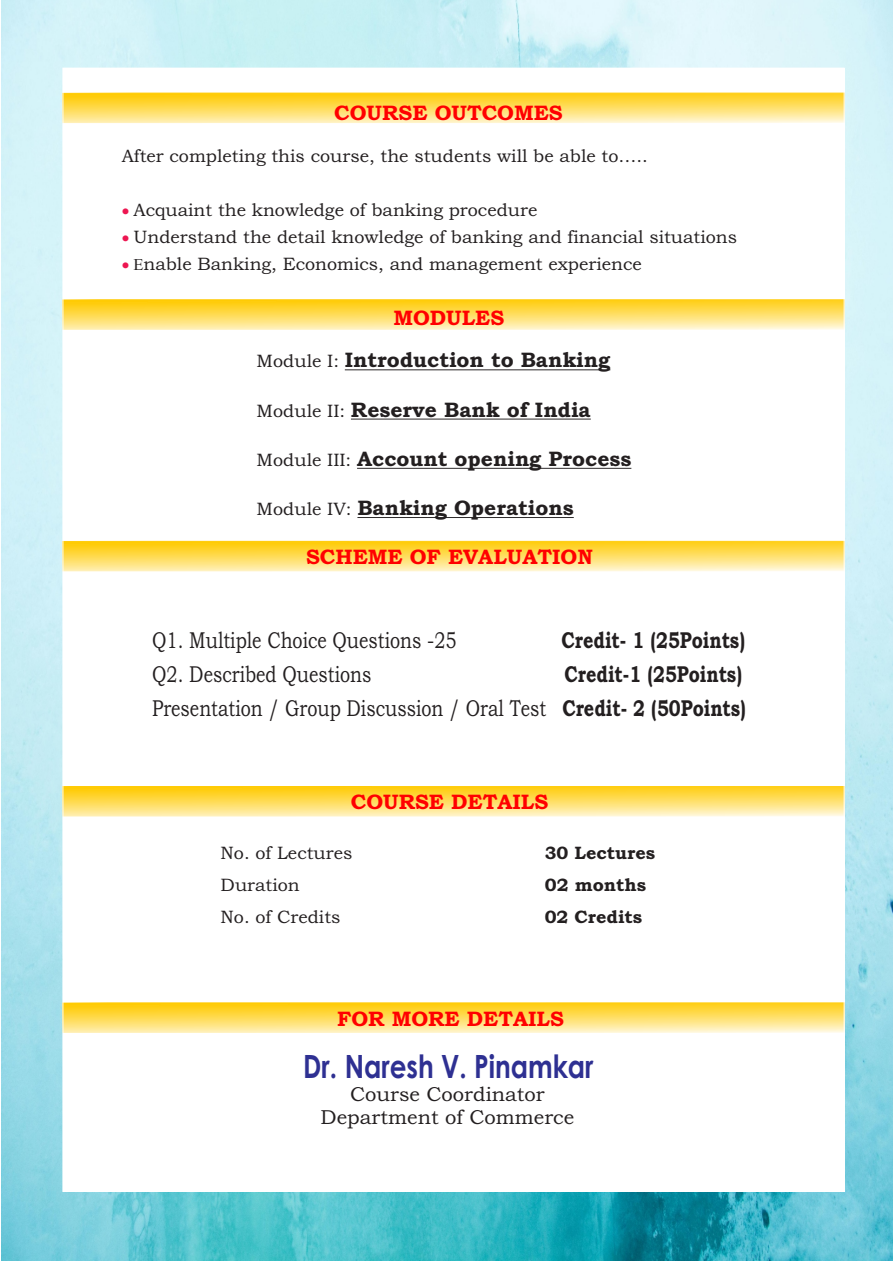
<style>
.page{position:relative;width:893px;height:1263px;background:#fff}
.page>*{position:absolute;margin:0;border:0;box-sizing:border-box;transform-origin:0 0}
.t1{font:700 32.1px "Century Gothic";color:#2e3092;scale:.82 1}
.t2{font:23.1px/34px "Bookman Old Style";color:#231f20;text-align:right;scale:.78 1}
.t3{font:700 23.1px "Bookman Old Style";color:#231f20;scale:.78 1}
.t4{font:700 21px "Bookman Old Style";color:#231f20}
.t5{font:700 21px "Bookman Old Style";color:#f00}
.t6{font:20.25px/22.8px "Bookman Old Style";color:#231f20;text-align:center}
.t7{font:18px "Bookman Old Style";color:#231f20}
.t8{font:700 18px "Bookman Old Style";color:#231f20}
.t9{font:16.5px "Symbol";color:#ed1651}
.s1{color:#ed1651}
.s2{font-weight:700}
</style>
<div class="page">
<img style="left:1px;top:0;width:892px;height:1260px">
<div style="left:63px;top:68px;width:781px;height:1123px;background:#fff"></div>
<svg style="left:64px;top:299px;width:779px;height:31px"></svg>
<svg style="left:64px;top:540px;width:779px;height:32px"></svg>
<svg style="left:64px;top:786px;width:779px;height:31px"></svg>
<svg style="left:64px;top:1002px;width:779px;height:31px"></svg>
<svg style="left:64px;top:92px;width:779px;height:31px"></svg>
<hr style="left:345px;top:369px;width:265px;height:1px;background:#231f20">
<hr style="left:351px;top:419px;width:240px;height:1px;background:#231f20">
<hr style="left:357px;top:468px;width:274px;height:1px;background:#231f20">
<hr style="left:357px;top:517px;width:217px;height:1px;background:#231f20">
<p class="t5" style="left:334px;top:105px;width:230px">COURSE OUTCOMES</p>
<p class="t7" style="left:122px;top:149px;width:528px">After completing this course, the students will be able to…..</p>
<p class="t7" style="left:122px;top:203px;width:417px"><span class="s1">•</span> Acquaint the knowledge of banking procedure</p>
<p class="t7" style="left:122px;top:230px;width:617px"><span class="s1">•</span> Understand the detail knowledge of banking and financial situations</p>
<p class="t9" style="left:122px;top:258px;width:9px">•</p>
<p class="t7" style="left:143px;top:257px;width:500px">nable Banking, Economics, and management experience</p>
<p class="t5" style="left:393px;top:310px;width:112px">MODULES</p>
<p class="t4" style="left:345px;top:352px;width:267px">Introduction to Banking</p>
<p class="t4" style="left:351px;top:402px;width:241px">Reserve Bank of India</p>
<p class="t4" style="left:357px;top:451px;width:276px">Account opening Process</p>
<p class="t4" style="left:357px;top:500px;width:218px">Banking Operations</p>
<p class="t7" style="left:257px;top:355px;width:84px">Module I:</p>
<p class="t7" style="left:257px;top:404px;width:90px">Module II:</p>
<p class="t7" style="left:257px;top:453px;width:96px">Module III:</p>
<p class="t7" style="left:257px;top:502px;width:97px">Module IV:</p>
<p class="t5" style="left:306px;top:549px;width:288px">SCHEME OF EVALUATION</p>
<p class="t2" style="left:152px;top:625px;width:392px">Q1. Multiple Choice Questions -25</p>
<p class="t3" style="left:561px;top:631px;width:237px">Credit- 1 (25Points)</p>
<p class="t2" style="left:152px;top:659px;width:283px">Q2. Described Questions</p>
<p class="t2" style="left:152px;top:659px;width:763px"><span class="s2">Credit-1 (25Points)<br></span>Presentation / Group Discussion / Oral Test <span class="s2">Credit- 2 (50Points)</span></p>
<p class="t5" style="left:351px;top:794px;width:199px">COURSE DETAILS</p>
<p class="t7" style="left:221px;top:846px;width:133px">No. of Lectures</p>
<p class="t8" style="left:545px;top:846px;width:112px">30 Lectures</p>
<p class="t7" style="left:221px;top:878px;width:81px">Duration</p>
<p class="t8" style="left:545px;top:878px;width:103px">02 months</p>
<p class="t7" style="left:221px;top:910px;width:121px">No. of Credits</p>
<p class="t8" style="left:545px;top:910px;width:99px">02 Credits</p>
<p class="t5" style="left:337px;top:1011px;width:228px">FOR MORE DETAILS</p>
<h1 class="t1" style="left:303px;top:1054px;width:356px">Dr. Naresh V. Pinamkar</h1>
<p class="t6" style="left:321px;top:1085px;width:255px">Course Coordinator<br>Department of Commerce</p>
</div>
